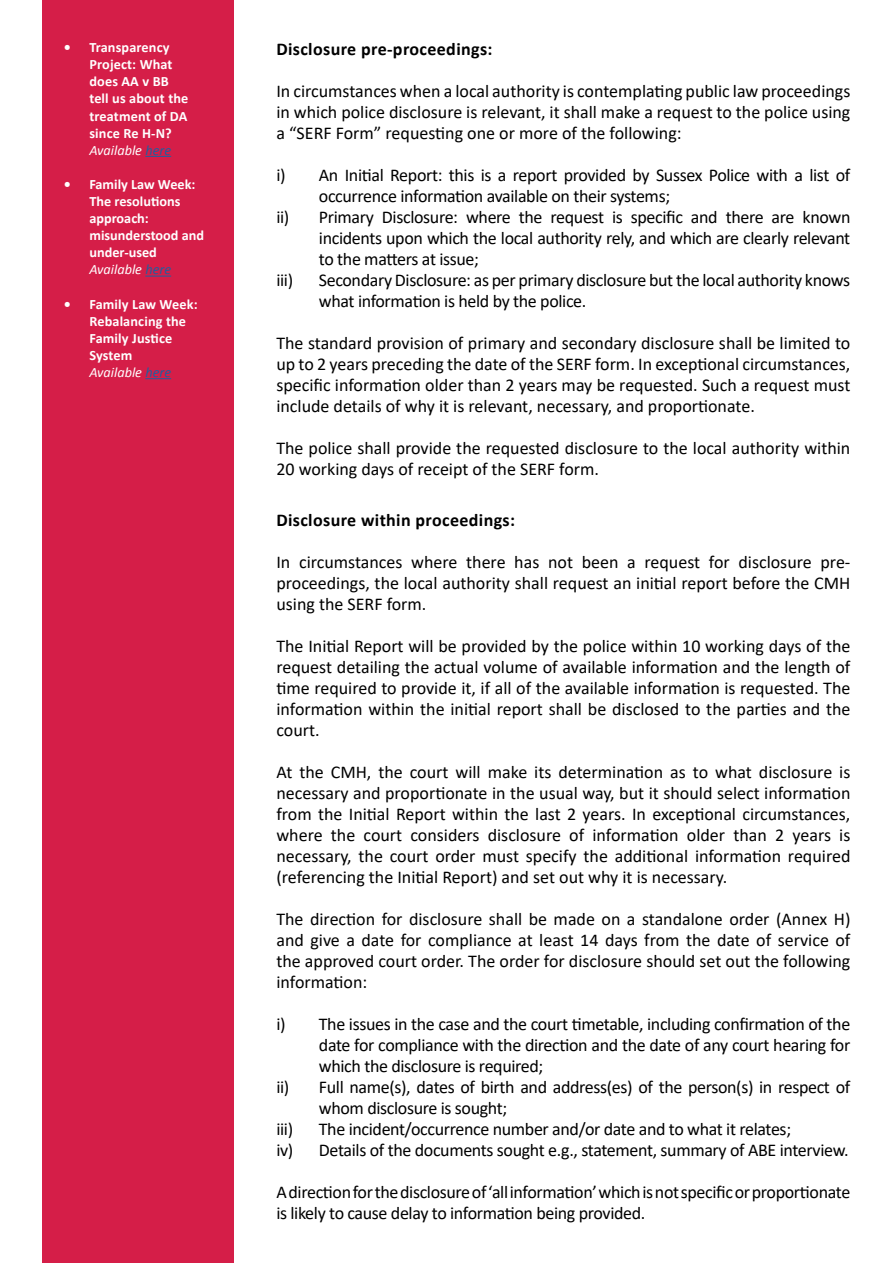
<style>
.page{position:relative;width:893px;height:1263px;background:#fff}
.page>*{position:absolute;margin:0;border:0;box-sizing:border-box;transform-origin:0 0}
.t1{font:18px/21px "Calibri";letter-spacing:-.02em;color:#000;text-align:justify}
.t2{font:18px/21px "Calibri";color:#000}
.t3{font:700 18px "Calibri";letter-spacing:.02em;color:#000}
.t4{font:700 14.25px/17.1px "Calibri";color:#fff}
.s1{font-weight:400;font-style:italic}
.s2{font-weight:400;font-style:italic;color:#215e9e}
</style>
<div class="page">
<div style="left:43px;top:0;width:191px;height:1263px;background:#d51e48"></div>
<svg style="left:145px;top:156px;width:26px;height:1px"></svg>
<svg style="left:145px;top:276px;width:26px;height:1px"></svg>
<svg style="left:145px;top:378px;width:26px;height:1px"></svg>
<p class="t4" style="left:89px;top:38px;width:100px;text-indent:-26px">• Transparency<br>Project: What does AA v BB tell us about the treatment of DA since Re H-N?<br><span class="s1">Available</span> <span class="s2">here</span></p>
<p class="t4" style="left:89px;top:175px;width:116px;text-indent:-26px">• Family Law Week:<br>The resolutions approach: misunderstood and under-used<br><span class="s1">Available</span> <span class="s2">here</span></p>
<p class="t4" style="left:89px;top:295px;width:110px;text-indent:-26px">• Family Law Week:<br>Rebalancing the<br>Family Justice<br>System<br><span class="s1">Available</span> <span class="s2">here</span></p>
<p class="t3" style="left:276px;top:36px;width:218px">Disclosure pre-proceedings:</p>
<p class="t1" style="left:276px;top:80px;width:576px">In circumstances when a local authority is contemplating public law proceedings in which police disclosure is relevant, it shall make a request to the police using a “SERF Form” requesting one or more of the following:</p>
<p class="t1" style="left:276px;top:164px;width:575px">i) An Initial Report: this is a report provided by Sussex Police with a list of</p>
<p class="t1" style="left:319px;top:185px;width:353px">occurrence information available on their systems;</p>
<p class="t1" style="left:276px;top:206px;width:575px">ii) Primary Disclosure: where the request is specific and there are known</p>
<p class="t1" style="left:319px;top:227px;width:533px">incidents upon which the local authority rely, and which are clearly relevant</p>
<p class="t1" style="left:319px;top:248px;width:162px">to the matters at issue;</p>
<p class="t1" style="left:276px;top:269px;width:18px">iii)</p>
<p class="t1" style="left:319px;top:269px;width:533px">Secondary Disclosure: as per primary disclosure but the local authority knows what information is held by the police.</p>
<p class="t1" style="left:276px;top:332px;width:576px">The standard provision of primary and secondary disclosure shall be limited to up to 2 years preceding the date of the SERF form. In exceptional circumstances, specific information older than 2 years may be requested. Such a request must include details of why it is relevant, necessary, and proportionate.</p>
<p class="t2" style="left:276px;top:437px;width:575px">The police shall provide the requested disclosure to the local authority within<br>20 working days of receipt of the SERF form.</p>
<p class="t3" style="left:276px;top:507px;width:240px">Disclosure within proceedings:</p>
<p class="t1" style="left:276px;top:551px;width:576px">In circumstances where there has not been a request for disclosure pre&shy;proceedings, the local authority shall request an initial report before the CMH using the SERF form.</p>
<p class="t1" style="left:276px;top:635px;width:576px">The Initial Report will be provided by the police within 10 working days of the request detailing the actual volume of available information and the length of time required to provide it, if all of the available information is requested. The information within the initial report shall be disclosed to the parties and the court.</p>
<p class="t1" style="left:276px;top:761px;width:576px">At the CMH, the court will make its determination as to what disclosure is necessary and proportionate in the usual way, but it should select information from the Initial Report within the last 2 years. In exceptional circumstances, where the court considers disclosure of information older than 2 years is necessary, the court order must specify the additional information required (referencing the Initial Report) and set out why it is necessary.</p>
<p class="t1" style="left:276px;top:908px;width:576px">The direction for disclosure shall be made on a standalone order (Annex H) and give a date for compliance at least 14 days from the date of service of the approved court order. The order for disclosure should set out the following information:</p>
<p class="t1" style="left:276px;top:1013px;width:575px">i) The issues in the case and the court timetable, including confirmation of the</p>
<p class="t1" style="left:319px;top:1034px;width:533px">date for compliance with the direction and the date of any court hearing for</p>
<p class="t1" style="left:319px;top:1055px;width:226px">which the disclosure is required;</p>
<p class="t1" style="left:276px;top:1076px;width:575px">ii) Full name(s), dates of birth and address(es) of the person(s) in respect of</p>
<p class="t1" style="left:319px;top:1097px;width:190px">whom disclosure is sought;</p>
<p class="t1" style="left:276px;top:1118px;width:18px">iii)</p>
<p class="t1" style="left:276px;top:1118px;width:574px;text-indent:43px">The incident/occurrence number and/or date and to what it relates;<br>iv) Details of the documents sought e.g., statement, summary of ABE interview.</p>
<p class="t1" style="left:276px;top:1181px;width:575px">A direction for the disclosure of ‘all information’ which is not specific or proportionate is likely to cause delay to information being provided.</p>
</div>
